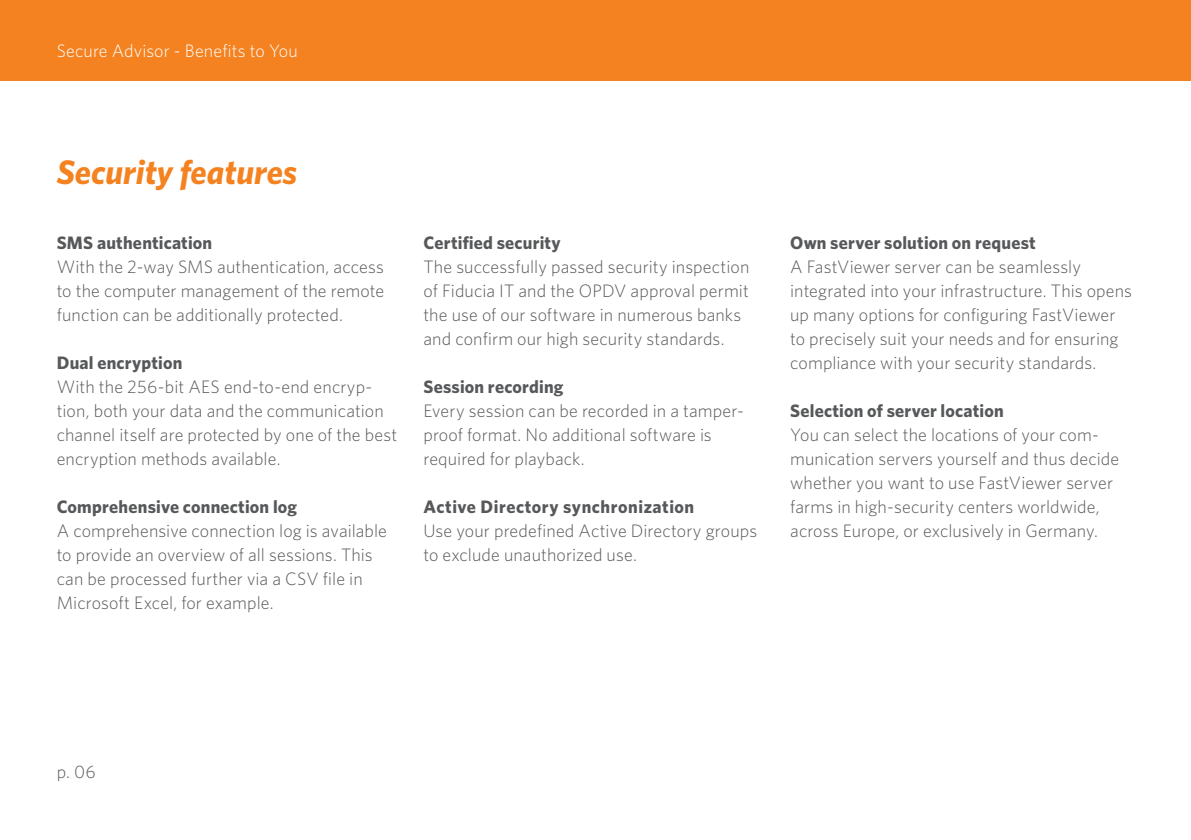
<style>
.page{position:relative;width:1191px;height:840px;background:#fff}
.page>*{position:absolute;margin:0;border:0;box-sizing:border-box;transform-origin:0 0}
.t1{font:italic 700 34px "Whitney";color:#f58220}
.t2{font:300 18px/24px "Whitney";letter-spacing:.005em;color:#57585a}
.t3{font:700 18px "Whitney";letter-spacing:.015em;color:#57585a}
.t4{font:300 18px "Whitney";letter-spacing:.01em;color:#fff}
</style>
<div class="page">
<div style="left:0;top:0;width:1191px;height:80px;background:#f58220"></div>
<p class="t4" style="left:57px;top:38px;width:243px">Secure Advisor - Benefits to You</p>
<h1 class="t1" style="left:57px;top:150px;width:242px">Security features</h1>
<p class="t3" style="left:57px;top:230px;width:157px">SMS authentication</p>
<p class="t2" style="left:57px;top:254px;width:329px;text-align:justify">With the 2-way SMS authentication, access to the computer management of the remote function can be additionally protected.</p>
<p class="t3" style="left:57px;top:350px;width:127px">Dual encryption</p>
<p class="t2" style="left:57px;top:374px;width:342px">With the 256-bit AES end-to-end encryp&shy;tion, both your data and the communication channel itself are protected by one of the best encryption methods available.</p>
<p class="t3" style="left:57px;top:494px;width:242px">Comprehensive connection log</p>
<p class="t2" style="left:57px;top:518px;width:332px">A comprehensive connection log is available to provide an overview of all sessions. This can be processed further via a CSV file in Microsoft Excel, for example.</p>
<p class="t3" style="left:423px;top:230px;width:139px">Certified security</p>
<p class="t2" style="left:423px;top:254px;width:327px">The successfully passed security inspection of Fiducia IT and the OPDV approval permit the use of our software in numerous banks and confirm our high security standards.</p>
<p class="t3" style="left:423px;top:374px;width:142px">Session recording</p>
<p class="t2" style="left:423px;top:398px;width:322px">Every session can be recorded in a tamper&shy;proof format. No additional software is required for playback.</p>
<p class="t3" style="left:423px;top:494px;width:272px">Active Directory synchronization</p>
<p class="t2" style="left:423px;top:518px;width:335px">Use your predefined Active Directory groups to exclude unauthorized use.</p>
<p class="t3" style="left:790px;top:230px;width:247px">Own server solution on request</p>
<p class="t2" style="left:790px;top:254px;width:343px">A FastViewer server can be seamlessly integrated into your infrastructure. This opens up many options for configuring FastViewer to precisely suit your needs and for ensuring compliance with your security standards.</p>
<p class="t3" style="left:790px;top:398px;width:215px">Selection of server location</p>
<p class="t2" style="left:790px;top:422px;width:330px">You can select the locations of your com&shy;munication servers yourself and thus decide whether you want to use FastViewer server farms in high-security centers worldwide, across Europe, or exclusively in Germany.</p>
<p class="t2" style="left:57px;top:758px;width:41px">p. 06</p>
</div>
